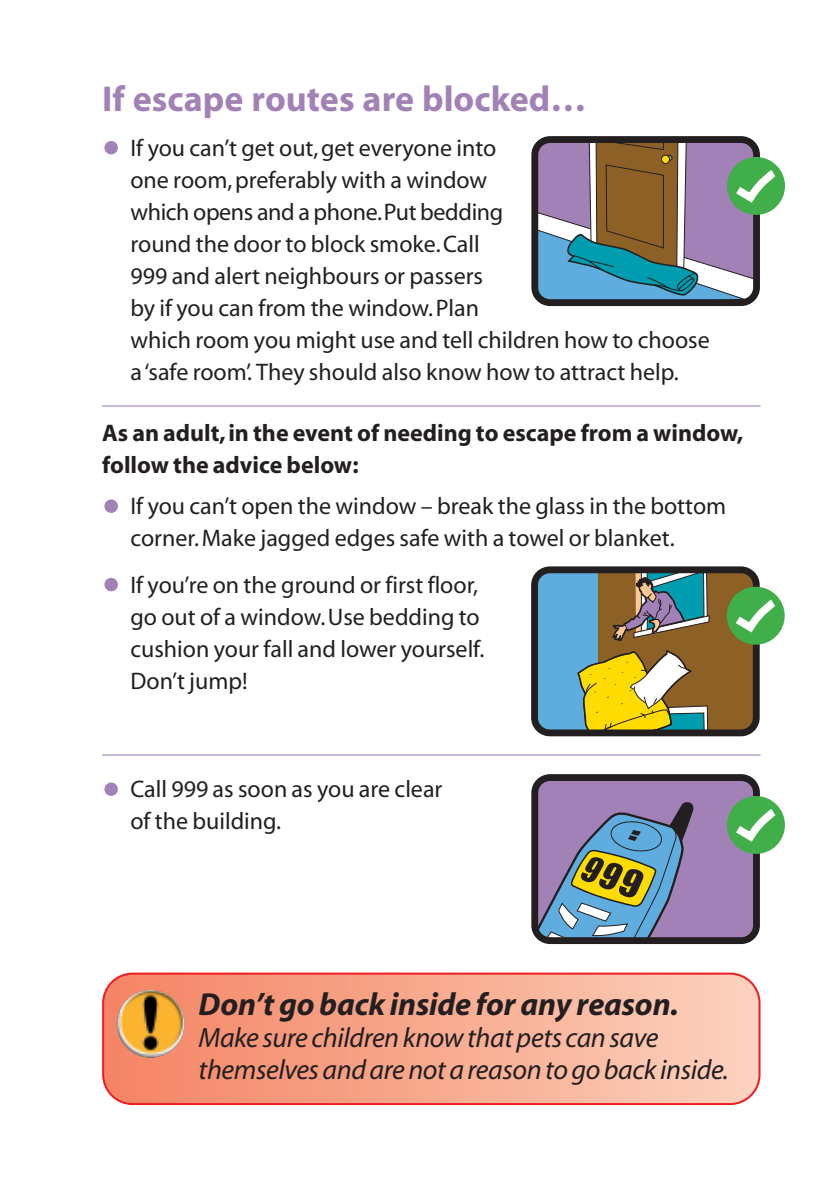
<style>
.page{position:relative;width:840px;height:1191px;background:#fff}
.page>*{position:absolute;margin:0;border:0;box-sizing:border-box;transform-origin:0 0}
.t1{font:700 36px "Myriad";color:#a181b6}
.t2{font:italic 700 32px "Myriad";letter-spacing:-.005em;color:#231f20}
.t3{font:italic 28px/32px "Myriad";letter-spacing:-.015em;color:#231f20}
.t4{font:24px/32px "Myriad";color:#231f20}
.t5{font:700 24px/32px "Myriad";color:#231f20}
.s1{font-size:64px;color:#a181b6}
</style>
<div class="page">
<div style="left:726px;top:796px;width:58px;height:58px;background:#40ae49;border-radius:50%"></div>
<svg style="left:533px;top:775px;width:247px;height:168px;background:#86899b"></svg>
<div style="left:531px;top:566px;width:228px;height:170px;border:7px solid #231f20;border-radius:15px"></div>
<div style="left:726px;top:587px;width:58px;height:57px;background:#40ae49;border-radius:50%"></div>
<svg style="left:534px;top:568px;width:246px;height:168px"></svg>
<svg style="left:102px;top:972px;width:658px;height:133px;background:#f7a78f"></svg>
<img style="left:117px;top:990px;width:67px;height:67px;border-radius:50%">
<hr style="left:102px;top:405px;width:658px;height:2px;background:#c8b9d7">
<hr style="left:102px;top:754px;width:658px;height:2px;background:#c8b9d7">
<div style="left:531px;top:136px;width:228px;height:170px;border:7px solid #231f20;border-radius:15px"></div>
<div style="left:726px;top:157px;width:58px;height:58px;background:#40ae49;border-radius:50%"></div>
<svg style="left:532px;top:138px;width:248px;height:166px"></svg>
<h1 class="t1" style="left:102px;top:85px;width:485px">If escape routes are blocked…</h1>
<p class="t4" style="left:130px;top:134px;width:580px;text-indent:-28px"><span class="s1">•</span> If you can’t get out, get everyone into<br>one room, preferably with a window<br>which opens and a phone.Put bedding<br>round the door to block smoke.Call<br>999 and alert neighbours or passers<br>by if you can from the window.Plan<br>which room you might use and tell children how to choose a‘safe room’. They should also know how to attract help.</p>
<p class="t5" style="left:102px;top:418px;width:642px">As an adult, in the event of needing to escape from a window, follow the advice below:</p>
<p class="t4" style="left:130px;top:492px;width:597px;text-indent:-28px"><span class="s1">•</span> If you can’t open the window – break the glass in the bottom corner.Make jagged edges safe with a towel or blanket.</p>
<p class="t4" style="left:130px;top:570px;width:355px;text-indent:-28px"><span class="s1">•</span> If you’re on the ground or first floor, go out of a window.Use bedding to cushion your fall and lower yourself.<br>Don’t jump!</p>
<p class="t4" style="left:130px;top:775px;width:313px;text-indent:-28px"><span class="s1">•</span> Call 999 as soon as you are clear of the building.</p>
<h2 class="t2" style="left:198px;top:992px;width:481px">Don’t go back inside for any reason.</h2>
<p class="t3" style="left:198px;top:1024px;width:531px">Make sure children know that pets can save themselves and are not a reason to go back inside.</p>
</div>
